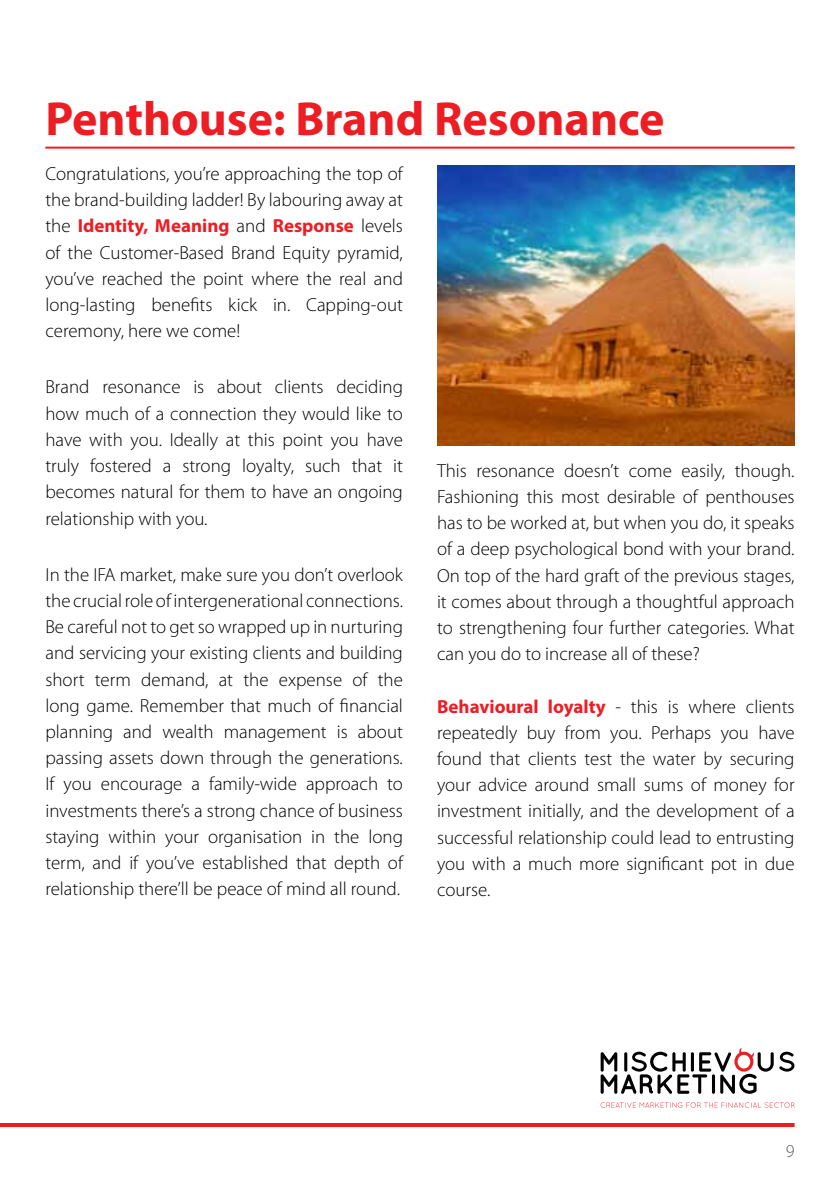
<style>
.page{position:relative;width:840px;height:1191px;background:#fff}
.page>*{position:absolute;margin:0;border:0;box-sizing:border-box;transform-origin:0 0}
.t1{font:700 48px "Myriad Pro";color:#ed1d24}
.t2{font:300 19px/26.2px "Myriad Pro";color:#000;text-align:justify}
.t3{font:300 18px "Myriad Pro";color:#58595b}
.s1{font-weight:700;color:#ed1d24}
</style>
<div class="page">
<hr style="left:0;top:1123px;width:794px;height:4px;background:#ed1d24">
<svg style="left:600px;top:1102px;width:194px;height:5px"></svg>
<svg style="left:600px;top:1048px;width:194px;height:45px"></svg>
<hr style="left:45px;top:147px;width:749px;height:2px;background:#ed1d24">
<img style="left:437px;top:166px;width:357px;height:279px">
<h1 class="t1" style="left:45px;top:88px;width:620px">Penthouse: Brand Resonance</h1>
<p class="t2" style="left:45px;top:161px;width:359px">Congratulations, you’re approaching the top of the brand-building ladder! By labouring away at the <span class="s1">Identity, Meaning</span> and <span class="s1">Response</span> levels of the Customer-Based Brand Equity pyramid, you’ve reached the point where the real and long-lasting benefits kick in. Capping-out ceremony, here we come!</p>
<p class="t2" style="left:45px;top:374px;width:359px">Brand resonance is about clients deciding how much of a connection they would like to have with you. Ideally at this point you have truly fostered a strong loyalty, such that it becomes natural for them to have an ongoing relationship with you.</p>
<p class="t2" style="left:45px;top:561px;width:359px">In the IFA market, make sure you don’t overlook the crucial role of intergenerational connections.<br>Be careful not to get so wrapped up in nurturing and servicing your existing clients and building short term demand, at the expense of the long game. Remember that much of financial planning and wealth management is about passing assets down through the generations.<br>If you encourage a family-wide approach to investments there’s a strong chance of business staying within your organisation in the long term, and if you’ve established that depth of relationship there’ll be peace of mind all round.</p>
<p class="t2" style="left:437px;top:457px;width:359px">This resonance doesn’t come easily, though.<br>Fashioning this most desirable of penthouses has to be worked at, but when you do, it speaks of a deep psychological bond with your brand.<br>On top of the hard graft of the previous stages, it comes about through a thoughtful approach to strengthening four further categories. What can you do to increase all of these?</p>
<p class="t2" style="left:437px;top:693px;width:359px"><span class="s1">Behavioural loyalty</span> - this is where clients repeatedly buy from you. Perhaps you have found that clients test the water by securing your advice around small sums of money for investment initially, and the development of a successful relationship could lead to entrusting you with a much more significant pot in due course.</p>
<p class="t3" style="left:785px;top:1141px;width:10px">9</p>
</div>
